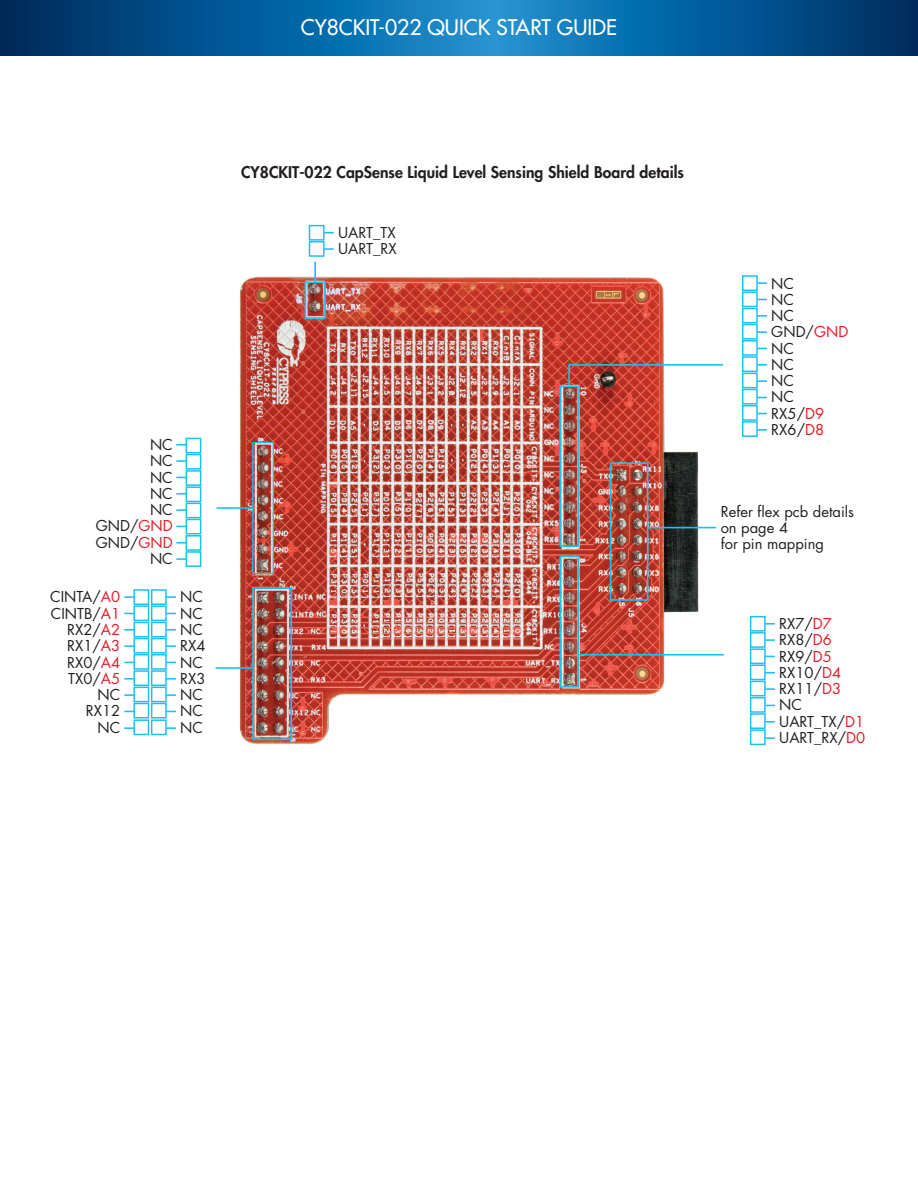
<style>
.page{position:relative;width:918px;height:1188px;background:#fff}
.page>*{position:absolute;margin:0;border:0;box-sizing:border-box;transform-origin:0 0}
.t1{font:500 21px "Futura Std";color:#fff}
.t2{font:800 15.75px "Futura Std";color:#231f20}
.t3{font:14.7px/16.2px "Futura Std";color:#231f20}
.s1{color:#e51a23}
</style>
<div class="page">
<svg style="left:0;top:0;width:918px;height:55px;background:#075d99"></svg>
<img style="left:164px;top:224px;width:599px;height:522px">
<div style="left:750px;top:616px;width:16px;height:16px;border:1px solid #1ac1f3"></div>
<div style="left:750px;top:632px;width:16px;height:16px;border:1px solid #1ac1f3"></div>
<div style="left:750px;top:648px;width:16px;height:16px;border:1px solid #1ac1f3"></div>
<div style="left:750px;top:664px;width:16px;height:16px;border:1px solid #1ac1f3"></div>
<div style="left:750px;top:681px;width:16px;height:15px;border:1px solid #1ac1f3"></div>
<div style="left:750px;top:697px;width:16px;height:16px;border:1px solid #1ac1f3"></div>
<div style="left:750px;top:713px;width:16px;height:16px;border:1px solid #1ac1f3"></div>
<div style="left:750px;top:729px;width:16px;height:16px;border:1px solid #1ac1f3"></div>
<svg style="left:765px;top:623px;width:10px;height:2px"></svg>
<svg style="left:765px;top:639px;width:10px;height:2px"></svg>
<svg style="left:765px;top:672px;width:10px;height:2px"></svg>
<svg style="left:765px;top:688px;width:10px;height:2px"></svg>
<svg style="left:765px;top:721px;width:10px;height:2px"></svg>
<svg style="left:765px;top:737px;width:10px;height:2px"></svg>
<div style="left:742px;top:275px;width:16px;height:16px;border:1px solid #1ac1f3"></div>
<div style="left:742px;top:291px;width:16px;height:16px;border:1px solid #1ac1f3"></div>
<div style="left:742px;top:308px;width:16px;height:16px;border:1px solid #1ac1f3"></div>
<div style="left:742px;top:324px;width:16px;height:16px;border:1px solid #1ac1f3"></div>
<div style="left:742px;top:340px;width:16px;height:16px;border:1px solid #1ac1f3"></div>
<div style="left:742px;top:356px;width:16px;height:16px;border:1px solid #1ac1f3"></div>
<div style="left:742px;top:373px;width:16px;height:15px;border:1px solid #1ac1f3"></div>
<div style="left:742px;top:389px;width:16px;height:16px;border:1px solid #1ac1f3"></div>
<svg style="left:757px;top:282px;width:10px;height:2px"></svg>
<div style="left:309px;top:225px;width:16px;height:16px;border:1px solid #1ac1f3"></div>
<div style="left:309px;top:241px;width:16px;height:16px;border:1px solid #1ac1f3"></div>
<svg style="left:324px;top:232px;width:10px;height:2px"></svg>
<svg style="left:324px;top:248px;width:10px;height:2px"></svg>
<svg style="left:757px;top:315px;width:10px;height:2px"></svg>
<svg style="left:757px;top:331px;width:10px;height:2px"></svg>
<svg style="left:757px;top:364px;width:10px;height:2px"></svg>
<svg style="left:757px;top:380px;width:10px;height:2px"></svg>
<div style="left:742px;top:405px;width:16px;height:16px;border:1px solid #1ac1f3"></div>
<div style="left:742px;top:421px;width:16px;height:16px;border:1px solid #1ac1f3"></div>
<svg style="left:757px;top:429px;width:10px;height:2px"></svg>
<div style="left:186px;top:551px;width:15px;height:16px;border:1px solid #1ac1f3"></div>
<div style="left:186px;top:535px;width:15px;height:16px;border:1px solid #1ac1f3"></div>
<div style="left:186px;top:519px;width:15px;height:15px;border:1px solid #1ac1f3"></div>
<div style="left:186px;top:503px;width:15px;height:15px;border:1px solid #1ac1f3"></div>
<div style="left:186px;top:486px;width:15px;height:16px;border:1px solid #1ac1f3"></div>
<div style="left:186px;top:470px;width:15px;height:16px;border:1px solid #1ac1f3"></div>
<div style="left:186px;top:454px;width:15px;height:16px;border:1px solid #1ac1f3"></div>
<div style="left:186px;top:438px;width:15px;height:15px;border:1px solid #1ac1f3"></div>
<svg style="left:176px;top:558px;width:10px;height:2px"></svg>
<svg style="left:176px;top:542px;width:10px;height:2px"></svg>
<svg style="left:176px;top:509px;width:10px;height:2px"></svg>
<svg style="left:176px;top:493px;width:10px;height:2px"></svg>
<svg style="left:176px;top:460px;width:10px;height:2px"></svg>
<svg style="left:176px;top:444px;width:10px;height:2px"></svg>
<hr style="left:648px;top:527px;width:68px;height:1px;background:#1ac1f3">
<img style="left:609px;top:462px;width:40px;height:140px">
<div style="left:151px;top:589px;width:16px;height:16px;border:1px solid #1ac1f3"></div>
<div style="left:134px;top:589px;width:15px;height:16px;border:1px solid #1ac1f3"></div>
<div style="left:151px;top:605px;width:16px;height:16px;border:1px solid #1ac1f3"></div>
<div style="left:134px;top:605px;width:15px;height:16px;border:1px solid #1ac1f3"></div>
<div style="left:151px;top:622px;width:16px;height:15px;border:1px solid #1ac1f3"></div>
<div style="left:134px;top:622px;width:15px;height:15px;border:1px solid #1ac1f3"></div>
<div style="left:151px;top:638px;width:16px;height:16px;border:1px solid #1ac1f3"></div>
<div style="left:134px;top:638px;width:15px;height:16px;border:1px solid #1ac1f3"></div>
<div style="left:151px;top:654px;width:16px;height:16px;border:1px solid #1ac1f3"></div>
<div style="left:134px;top:654px;width:15px;height:16px;border:1px solid #1ac1f3"></div>
<div style="left:151px;top:670px;width:16px;height:16px;border:1px solid #1ac1f3"></div>
<div style="left:134px;top:670px;width:15px;height:16px;border:1px solid #1ac1f3"></div>
<div style="left:151px;top:687px;width:16px;height:15px;border:1px solid #1ac1f3"></div>
<div style="left:134px;top:687px;width:15px;height:15px;border:1px solid #1ac1f3"></div>
<div style="left:151px;top:703px;width:16px;height:16px;border:1px solid #1ac1f3"></div>
<div style="left:134px;top:703px;width:15px;height:16px;border:1px solid #1ac1f3"></div>
<svg style="left:124px;top:596px;width:10px;height:2px"></svg>
<svg style="left:124px;top:629px;width:10px;height:2px"></svg>
<svg style="left:124px;top:645px;width:10px;height:2px"></svg>
<svg style="left:124px;top:678px;width:10px;height:2px"></svg>
<svg style="left:124px;top:694px;width:10px;height:2px"></svg>
<svg style="left:166px;top:596px;width:10px;height:2px"></svg>
<svg style="left:166px;top:629px;width:10px;height:2px"></svg>
<svg style="left:166px;top:645px;width:10px;height:2px"></svg>
<svg style="left:166px;top:678px;width:10px;height:2px"></svg>
<svg style="left:166px;top:694px;width:10px;height:2px"></svg>
<div style="left:151px;top:719px;width:16px;height:16px;border:1px solid #1ac1f3"></div>
<div style="left:134px;top:719px;width:15px;height:16px;border:1px solid #1ac1f3"></div>
<svg style="left:124px;top:727px;width:10px;height:2px"></svg>
<svg style="left:166px;top:727px;width:10px;height:2px"></svg>
<hr style="left:216px;top:667px;width:37px;height:2px;background:#1ac1f3">
<img style="left:251px;top:586px;width:42px;height:155px">
<hr style="left:217px;top:507px;width:36px;height:2px;background:#1ac1f3">
<img style="left:252px;top:441px;width:22px;height:134px">
<div style="left:560px;top:556px;width:19px;height:132px;border:2px solid #1ac1f3"></div>
<hr style="left:578px;top:654px;width:146px;height:2px;background:#1ac1f3">
<div style="left:559px;top:385px;width:20px;height:162px;border:2px solid #1ac1f3"></div>
<svg style="left:567px;top:363px;width:158px;height:24px"></svg>
<div style="left:305px;top:282px;width:21px;height:37px;border:2px solid #1ac1f3"></div>
<hr style="left:314px;top:262px;width:2px;height:20px;background:#1ac1f3">
<h1 class="t1" style="left:301px;top:14px;width:318px">CY8CKIT-022 QUICK START GUIDE</h1>
<p class="t2" style="left:241px;top:162px;width:444px">CY8CKIT-022 CapSense Liquid Level Sensing Shield Board details</p>
<p class="t3" style="left:338px;top:225px;width:60px">UART_TX<br>UART_RX</p>
<p class="t3" style="left:96px;top:437px;width:79px;text-align:right">NC<br>NC<br>NC<br>NC<br>NC<br>GND/<span class="s1">GND<br></span>GND/<span class="s1">GND<br></span>NC</p>
<p class="t3" style="left:50px;top:589px;width:72px;text-align:right">CINTA/<span class="s1">A0<br></span>CINTB/<span class="s1">A1<br></span>RX2/<span class="s1">A2<br></span>RX1/<span class="s1">A3<br></span>RX0/<span class="s1">A4<br></span>TX0/<span class="s1">A5<br></span>NC<br>RX12<br>NC</p>
<p class="t3" style="left:180px;top:589px;width:27px">NC<br>NC<br>NC<br>RX4<br>NC<br>RX3<br>NC<br>NC<br>NC</p>
<p class="t3" style="left:771px;top:275px;width:79px">NC<br>NC<br>NC<br>GND/<span class="s1">GND<br></span>NC<br>NC<br>NC<br>NC<br>RX5/<span class="s1">D9<br></span>RX6/<span class="s1">D8</span></p>
<p class="t3" style="left:721px;top:503px;width:135px">Refer flex pcb details on page 4<br>for pin mapping</p>
<p class="t3" style="left:779px;top:616px;width:88px">RX7/<span class="s1">D7<br></span>RX8/<span class="s1">D6<br></span>RX9/<span class="s1">D5<br></span>RX10/<span class="s1">D4<br></span>RX11/<span class="s1">D3<br></span>NC<br>UART_TX/<span class="s1">D1<br></span>UART_RX/<span class="s1">D0</span></p>
</div>
